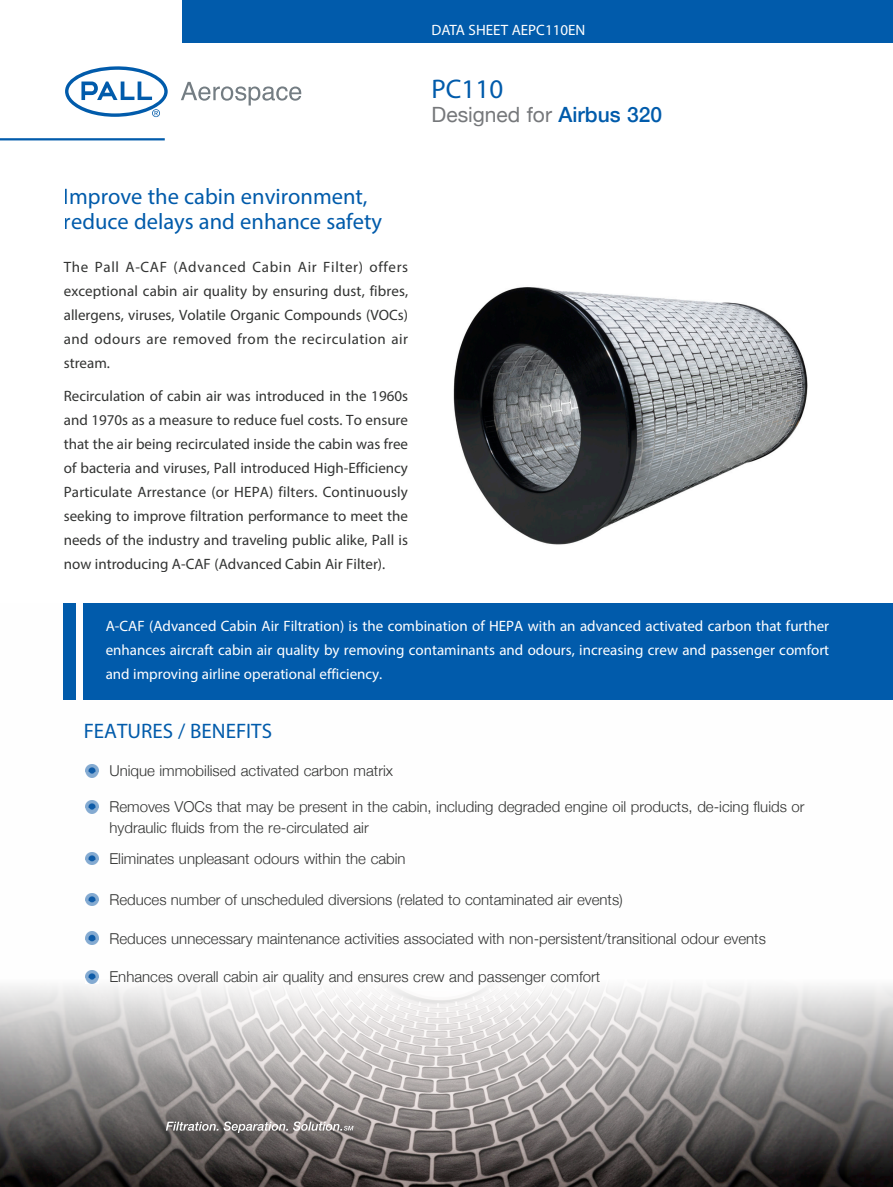
<style>
.page{position:relative;width:893px;height:1187px;background:#fff}
.page>*{position:absolute;margin:0;border:0;box-sizing:border-box;transform-origin:0 0}
.Sub_Heading{font:27px "Myriad Pro";color:#015bab}
.t1{font:22.5px/25.5px "Myriad Pro";color:#015bab}
.Sub_Heading-2{font:21px "Helvetica Neue";color:#76787b}
.Sub_Heading-3{font:21px "Myriad Pro";color:#015bab}
.t2{font:15px/24px "Myriad Pro";color:#323332;text-align:justify}
.Bulleted_Copy{font:300 15px/21px "Helvetica Neue";color:#323332}
.Body_text{font:15px/24px "Myriad Pro";color:#fff;text-align:justify}
.s1{font-weight:500;color:#015bab}
</style>
<div class="page">
<img style="left:0;top:603px;width:893px;height:583px">
<hr style="left:0;top:138px;width:165px;height:2px;background:#015bab">
<svg style="left:65px;top:66px;width:103px;height:51px"></svg>
<svg style="left:181px;top:82px;width:120px;height:23px"></svg>
<svg style="left:166px;top:1121px;width:188px;height:11px;background:#979393"></svg>
<div style="left:183px;top:0;width:710px;height:42px;background:#015bab"></div>
<div style="left:84px;top:603px;width:809px;height:96px;background:#015bab"></div>
<div style="left:63px;top:603px;width:13px;height:96px;background:#015bab"></div>
<svg style="left:86px;top:764px;width:13px;height:13px"></svg>
<svg style="left:86px;top:800px;width:13px;height:13px"></svg>
<img style="left:453px;top:287px;width:355px;height:258px">
<svg style="left:86px;top:852px;width:13px;height:12px"></svg>
<svg style="left:86px;top:892px;width:13px;height:13px"></svg>
<svg style="left:86px;top:931px;width:13px;height:13px"></svg>
<svg style="left:86px;top:970px;width:13px;height:13px"></svg>
<p class="Body_text" style="left:432px;top:18px;width:155px">DATA SHEET AEPC110EN</p>
<h2 class="t1" style="left:64px;top:183px;width:320px">Improve the cabin environment, reduce delays and enhance safety</h2>
<p class="t2" style="left:64px;top:255px;width:346px">The Pall A-CAF (Advanced Cabin Air Filter) offers exceptional cabin air quality by ensuring dust, fibres, allergens, viruses, Volatile Organic Compounds (VOCs) and odours are removed from the recirculation air stream.</p>
<p class="t2" style="left:64px;top:383px;width:346px">Recirculation of cabin air was introduced in the 1960s and 1970s as a measure to reduce fuel costs. To ensure that the air being recirculated inside the cabin was free of bacteria and viruses, Pall introduced High-Efficiency Particulate Arrestance (or HEPA) filters. Continuously seeking to improve filtration performance to meet the needs of the industry and traveling public alike, Pall is now introducing A-CAF (Advanced Cabin Air Filter).</p>
<p class="Sub_Heading" style="left:432px;top:72px;width:73px">PC110</p>
<p class="Sub_Heading-2" style="left:432px;top:99px;width:232px">Designed for <span class="s1">Airbus 320</span></p>
<p class="Body_text" style="left:106px;top:613px;width:725px">A-CAF (Advanced Cabin Air Filtration) is the combination of HEPA with an advanced activated carbon that further enhances aircraft cabin air quality by removing contaminants and odours, increasing crew and passenger comfort and improving airline operational efficiency.</p>
<p class="Sub_Heading-3" style="left:84px;top:717px;width:190px">FEATURES / BENEFITS</p>
<p class="Bulleted_Copy" style="left:109px;top:759px;width:285px">Unique immobilised activated carbon matrix</p>
<p class="Bulleted_Copy" style="left:109px;top:795px;width:697px">Removes VOCs that may be present in the cabin, including degraded engine oil products, de-icing fluids or hydraulic fluids from the re-circulated air</p>
<p class="Bulleted_Copy" style="left:109px;top:847px;width:298px">Eliminates unpleasant odours within the cabin</p>
<p class="Bulleted_Copy" style="left:109px;top:888px;width:515px">Reduces number of unscheduled diversions (related to contaminated air events)</p>
<p class="Bulleted_Copy" style="left:109px;top:926px;width:658px">Reduces unnecessary maintenance activities associated with non-persistent/transitional odour events</p>
<p class="Bulleted_Copy" style="left:109px;top:965px;width:492px">Enhances overall cabin air quality and ensures crew and passenger comfort</p>
</div>
